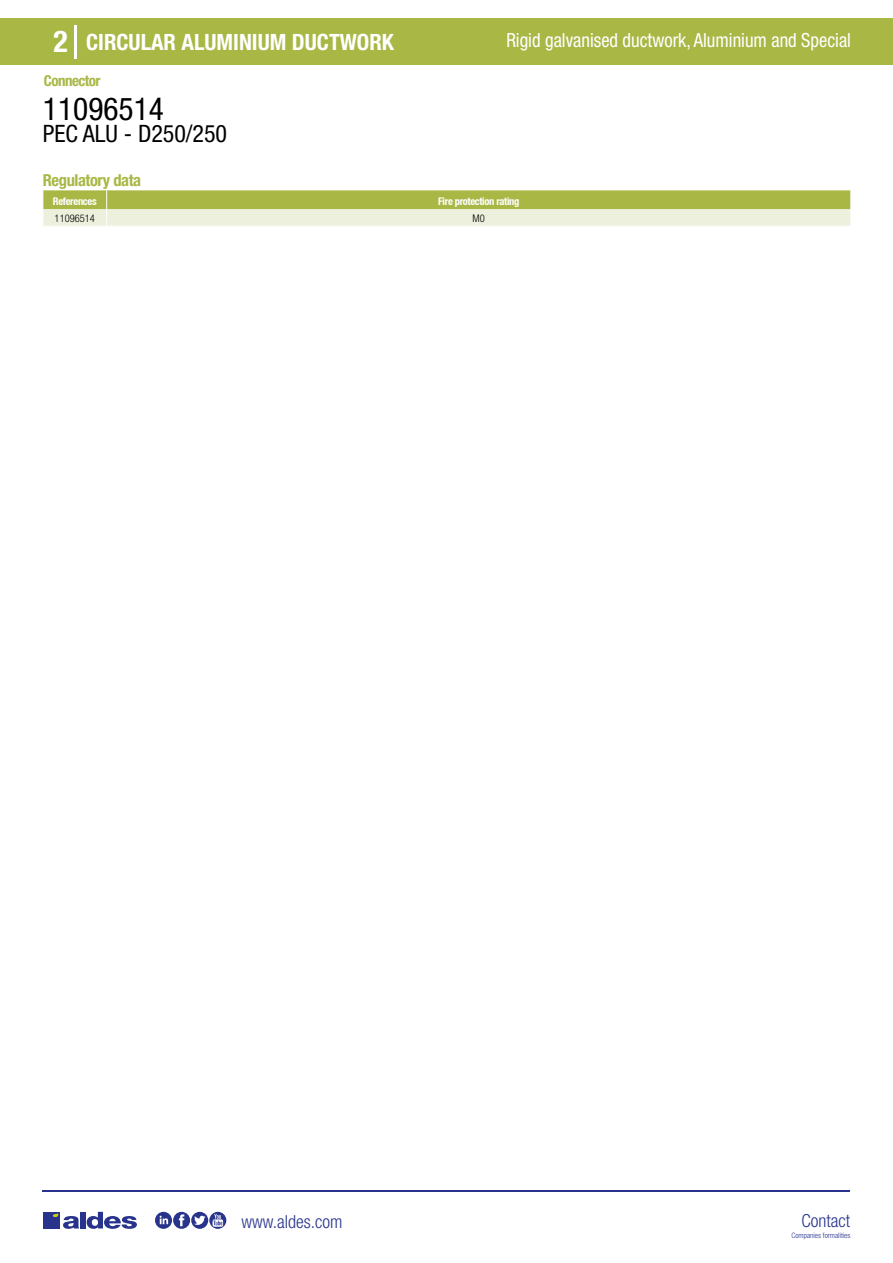
<style>
.page{position:relative;width:893px;height:1263px;background:#fff}
.page>*{position:absolute;margin:0;border:0;box-sizing:border-box;transform-origin:0 0}
.t1{font:condensed 31.5px "Helvetica Neue LT Std";color:#000}
.t2{font:700 condensed 30px "Helvetica Neue LT Std";color:#fff}
.t3{font:condensed 24px "Helvetica Neue LT Std";color:#000}
.t4{font:700 condensed 22.5px "Helvetica Neue LT Std";color:#fff}
.t5{font:condensed 19.5px "Helvetica Neue LT Std";color:#fff;scale:.95 1}
.t6{font:300 condensed 18px "Helvetica Neue";color:#28348b}
.t7{font:700 condensed 16.5px "Helvetica Neue LT Std";letter-spacing:-.025em;color:#a9b745}
.t8{font:700 condensed 15px "Helvetica Neue LT Std";letter-spacing:-.035em;color:#a9b745}
.t9{font:700 condensed 10.5px "Helvetica Neue";letter-spacing:-.03em;color:#fff}
.t10{font:300 condensed 10.5px "Helvetica Neue";color:#000}
.t11{font:300 condensed 7.5px "Helvetica Neue";color:#28348b}
</style>
<div class="page">
<div style="left:0;top:18px;width:893px;height:46px;background:#a9b745"></div>
<hr style="left:74px;top:25px;width:2px;height:33px;background:#fff">
<hr style="left:43px;top:1190px;width:807px;height:1px;background:#28348b">
<svg style="left:155px;top:1212px;width:71px;height:17px"></svg>
<div style="left:43px;top:1212px;width:17px;height:16px;background:#28348b"></div>
<div style="left:80px;top:1212px;width:6px;height:16px;background:#28348b"></div>
<svg style="left:87px;top:1212px;width:50px;height:17px"></svg>
<svg style="left:53px;top:1213px;width:26px;height:16px"></svg>
<svg style="left:43px;top:190px;width:808px;height:36px;background:#cad28e"></svg>
<h2 class="t2" style="left:54px;top:24px;width:16px">2</h2>
<p class="t4" style="left:86px;top:28px;width:309px">CIRCULAR ALUMINIUM DUCTWORK</p>
<p class="t5" style="left:506px;top:29px;width:364px">Rigid galvanised ductwork, Aluminium and Special</p>
<p class="t8" style="left:44px;top:71px;width:58px">Connector</p>
<h1 class="t1" style="left:43px;top:91px;width:122px">11096514</h1>
<p class="t3" style="left:43px;top:120px;width:186px">PEC ALU - D250/250</p>
<p class="t7" style="left:43px;top:170px;width:100px">Regulatory data</p>
<p class="t9" style="left:53px;top:195px;width:45px">References</p>
<p class="t9" style="left:438px;top:195px;width:83px">Fire protection rating</p>
<p class="t10" style="left:55px;top:212px;width:42px">11096514</p>
<p class="t10" style="left:473px;top:212px;width:14px">M0</p>
<p class="t6" style="left:241px;top:1211px;width:102px">www.aldes.com</p>
<p class="t6" style="left:801px;top:1211px;width:50px">Contact</p>
<p class="t11" style="left:791px;top:1230px;width:60px">Companies formalities</p>
</div>
